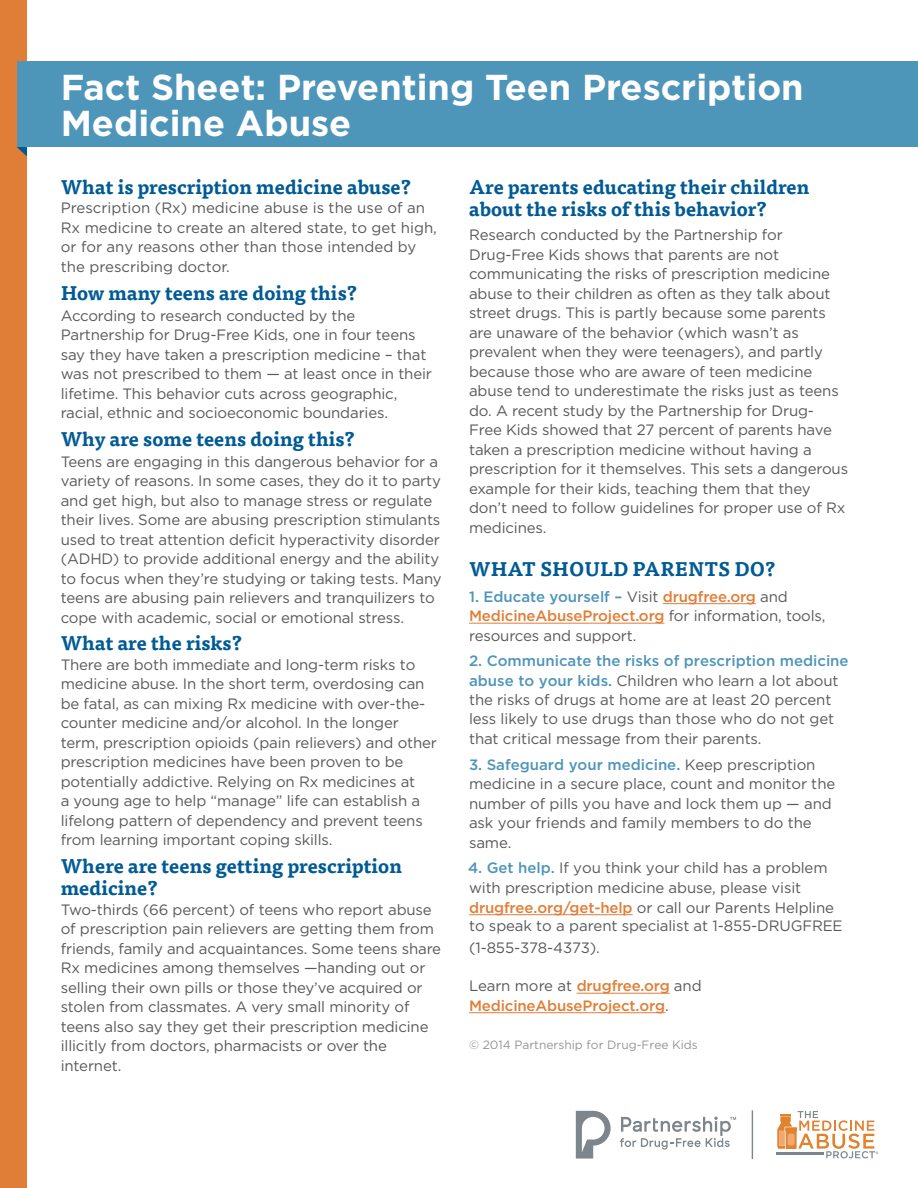
<style>
.page{position:relative;width:918px;height:1188px;background:#fff}
.page>*{position:absolute;margin:0;border:0;box-sizing:border-box;transform-origin:0 0}
.t1{font:700 36px/36px "Gotham";color:#fff}
.t2{font:700 19.5px/22.5px "Tisa OT";color:#005b94}
.t3{font:15px/19.5px "Gotham";letter-spacing:-.01em;color:#58595b}
.t4{font:500 15px/19.5px "Gotham";letter-spacing:-.01em;color:#e07e37}
.t5{font:12px "Gotham";color:#939598}
.s1{font-weight:500;color:#4e95ba}
.s2{font-weight:500;color:#e07e37}
.s3{font-weight:400;color:#58595b}
</style>
<div class="page">
<div style="left:0;top:0;width:27px;height:1188px;background:#e07e37"></div>
<svg style="left:17px;top:147px;width:10px;height:9px"></svg>
<div style="left:17px;top:62px;width:901px;height:85px;background:#4e95ba"></div>
<hr style="left:776px;top:1152px;width:48px;height:2px;background:#7d868c">
<svg style="left:576px;top:1111px;width:35px;height:48px"></svg>
<svg style="left:620px;top:1117px;width:116px;height:33px"></svg>
<svg style="left:777px;top:1111px;width:101px;height:47px"></svg>
<div style="left:752px;top:1111px;width:1px;height:48px;border:1px solid #7d868c"></div>
<hr style="left:663px;top:603px;width:93px;height:1px;background:#e07e37">
<hr style="left:469px;top:623px;width:195px;height:1px;background:#e07e37">
<hr style="left:469px;top:914px;width:164px;height:1px;background:#e07e37">
<hr style="left:469px;top:1012px;width:196px;height:1px;background:#e07e37">
<hr style="left:577px;top:993px;width:93px;height:1px;background:#e07e37">
<h1 class="t1" style="left:61px;top:69px;width:744px">Fact Sheet: Preventing Teen Prescription<br>Medicine Abuse</h1>
<h2 class="t2" style="left:61px;top:176px;width:352px">What is prescription medicine abuse?</h2>
<p class="t3" style="left:61px;top:198px;width:378px">Prescription (Rx) medicine abuse is the use of an Rx medicine to create an altered state, to get high, or for any reasons other than those intended by the prescribing doctor.</p>
<h2 class="t2" style="left:61px;top:282px;width:298px">How many teens are doing this?</h2>
<p class="t3" style="left:61px;top:305px;width:373px">According to research conducted by the Partnership for Drug-Free Kids, one in four teens say they have taken a prescription medicine – that was not prescribed to them — at least once in their lifetime. This behavior cuts across geographic, racial, ethnic and socioeconomic boundaries.</p>
<h2 class="t2" style="left:61px;top:428px;width:296px">Why are some teens doing this?</h2>
<p class="t3" style="left:61px;top:451px;width:383px">Teens are engaging in this dangerous behavior for a variety of reasons. In some cases, they do it to party and get high, but also to manage stress or regulate their lives. Some are abusing prescription stimulants used to treat attention deficit hyperactivity disorder (ADHD) to provide additional energy and the ability to focus when they’re studying or taking tests. Many teens are abusing pain relievers and tranquilizers to cope with academic, social or emotional stress.</p>
<h2 class="t2" style="left:61px;top:633px;width:183px">What are the risks?</h2>
<p class="t3" style="left:61px;top:654px;width:378px">There are both immediate and long-term risks to medicine abuse. In the short term, overdosing can be fatal, as can mixing Rx medicine with over-the&shy;counter medicine and/or alcohol. In the longer term, prescription opioids (pain relievers) and other prescription medicines have been proven to be potentially addictive. Relying on Rx medicines at<br>a young age to help “manage” life can establish a lifelong pattern of dependency and prevent teens from learning important coping skills.</p>
<h2 class="t2" style="left:61px;top:855px;width:343px">Where are teens getting prescription medicine?</h2>
<p class="t3" style="left:61px;top:900px;width:382px">Two-thirds (66 percent) of teens who report abuse of prescription pain relievers are getting them from friends, family and acquaintances. Some teens share Rx medicines among themselves —handing out or selling their own pills or those they’ve acquired or stolen from classmates. A very small minority of teens also say they get their prescription medicine illicitly from doctors, pharmacists or over the internet.</p>
<h2 class="t2" style="left:469px;top:176px;width:342px">Are parents educating their children about the risks of this behavior?</h2>
<p class="t3" style="left:469px;top:225px;width:381px">Research conducted by the Partnership for Drug-Free Kids shows that parents are not communicating the risks of prescription medicine abuse to their children as often as they talk about street drugs. This is partly because some parents are unaware of the behavior (which wasn’t as prevalent when they were teenagers), and partly because those who are aware of teen medicine abuse tend to underestimate the risks just as teens do. A recent study by the Partnership for Drug-Free Kids showed that 27 percent of parents have taken a prescription medicine without having a prescription for it themselves. This sets a dangerous example for their kids, teaching them that they don’t need to follow guidelines for proper use of Rx medicines.</p>
<h2 class="t2" style="left:469px;top:558px;width:308px">WHAT SHOULD PARENTS DO?</h2>
<p class="t3" style="left:469px;top:586px;width:358px"><span class="s1">1. Educate yourself –</span> Visit <span class="s2">drugfree.org</span> and<br><span class="s2">MedicineAbuseProject.org</span> for information, tools, resources and support.</p>
<p class="t3" style="left:469px;top:651px;width:381px"><span class="s1">2. Communicate the risks of prescription medicine abuse to your kids.</span> Children who learn a lot about the risks of drugs at home are at least 20 percent less likely to use drugs than those who do not get that critical message from their parents.</p>
<p class="t3" style="left:469px;top:754px;width:368px"><span class="s1">3. Safeguard your medicine.</span> Keep prescription medicine in a secure place, count and monitor the number of pills you have and lock them up — and ask your friends and family members to do the same.</p>
<p class="t3" style="left:468px;top:858px;width:376px"><span class="s1">4. Get help.</span> If you think your child has a problem with prescription medicine abuse, please visit <span class="s2">drugfree.org/get-help</span> or call our Parents Helpline to speak to a parent specialist at 1-855-DRUGFREE</p>
<p class="t3" style="left:469px;top:938px;width:132px">(1-855-378-4373).</p>
<p class="t4" style="left:469px;top:976px;width:234px"><span class="s3">Learn more at</span> drugfree.org <span class="s3">and<br></span>MedicineAbuseProject.org<span class="s3">.</span></p>
<p class="t5" style="left:469px;top:1038px;width:230px">© 2014 Partnership for Drug-Free Kids</p>
</div>
